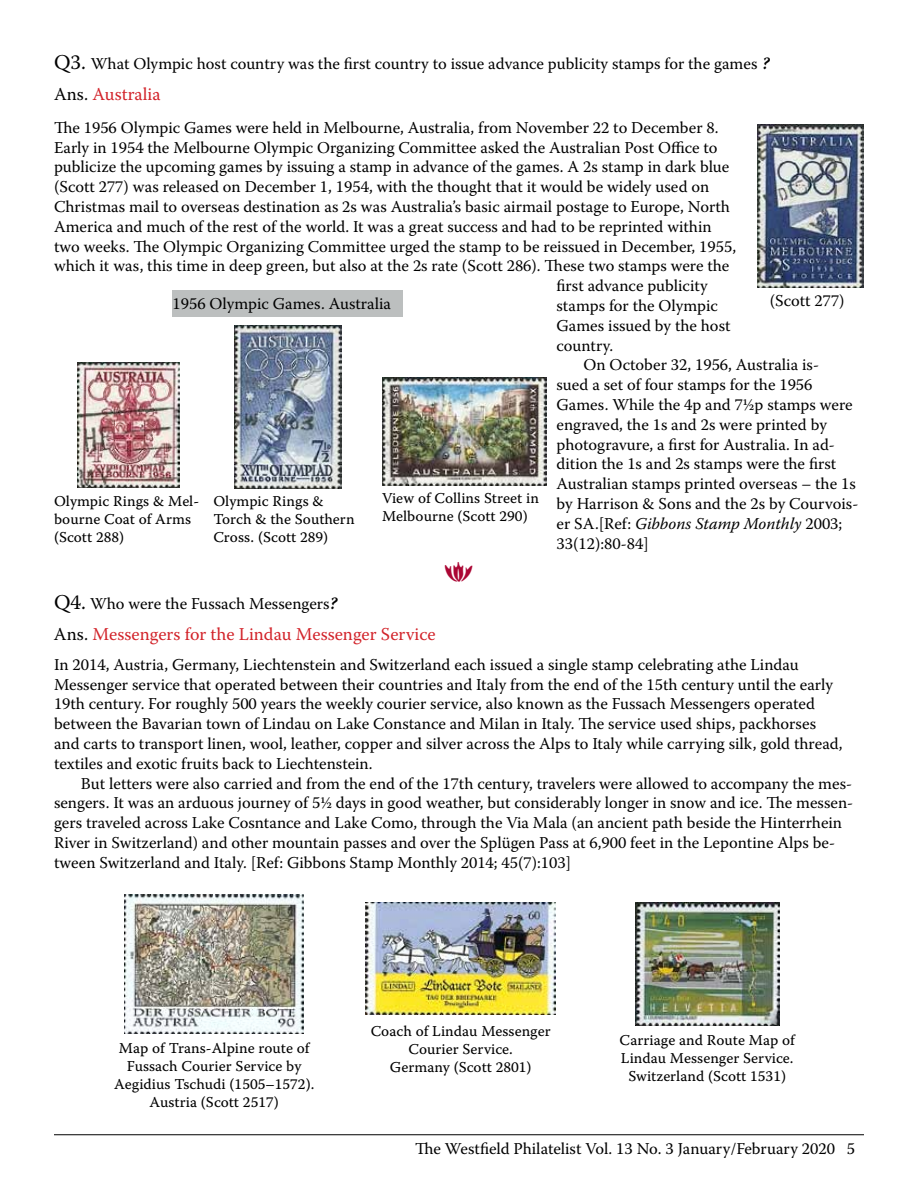
<style>
.page{position:relative;width:918px;height:1188px;background:#fff}
.page>*{position:absolute;margin:0;border:0;box-sizing:border-box;transform-origin:0 0}
.t1{font:18px "Warnock Pro";color:#d2232a}
.t2{font:16.5px/19.8px "Warnock Pro";color:#000}
.t3{font:italic 16.5px "Warnock Pro";color:#000}
.t4{font:15px/18px "Warnock Pro Capt";color:#000}
.s1{font-size:21px}
.s2{font-weight:600;font-style:italic;font-size:18px}
.s3{color:#000}
.s4{font-style:normal}
</style>
<div class="page">
<hr style="left:54px;top:1134px;width:810px;height:1px;background:#000">
<img style="left:757px;top:124px;width:107px;height:163px">
<img style="left:78px;top:363px;width:101px;height:124px">
<img style="left:235px;top:325px;width:106px;height:163px">
<img style="left:382px;top:377px;width:164px;height:109px">
<div style="left:173px;top:290px;width:230px;height:27px;background:#bcbfbf"></div>
<img style="left:125px;top:895px;width:179px;height:139px">
<img style="left:366px;top:902px;width:190px;height:113px">
<img style="left:635px;top:902px;width:144px;height:123px">
<p class="t2" style="left:54px;top:54px;width:717px"><span class="s1">Q3.</span> What Olympic host country was the first country to issue advance publicity stamps for the games <span class="s2">?</span></p>
<p class="t1" style="left:54px;top:83px;width:108px"><span class="s3">Ans.</span> Australia</p>
<p class="t2" style="left:54px;top:117px;width:664px">The 1956 Olympic Games were held in Melbourne, Australia, from November 22 to December 8.</p>
<p class="t2" style="left:54px;top:137px;width:665px">Early in 1954 the Melbourne Olympic Organizing Committee asked the Australian Post Office to</p>
<p class="t2" style="left:54px;top:157px;width:677px">publicize the upcoming games by issuing a stamp in advance of the games. A 2s stamp in dark blue</p>
<p class="t2" style="left:54px;top:177px;width:657px">(Scott 277) was released on December 1, 1954, with the thought that it would be widely used on</p>
<p class="t2" style="left:54px;top:196px;width:678px">Christmas mail to overseas destination as 2s was Australia’s basic airmail postage to Europe, North</p>
<p class="t2" style="left:54px;top:216px;width:659px">America and much of the rest of the world. It was a great success and had to be reprinted within</p>
<p class="t2" style="left:54px;top:236px;width:684px">two weeks. The Olympic Organizing Committee urged the stamp to be reissued in December, 1955,</p>
<p class="t2" style="left:54px;top:256px;width:677px">which it was, this time in deep green, but also at the 2s rate (Scott 286). These two stamps were the</p>
<p class="t2" style="left:557px;top:276px;width:153px">first advance publicity</p>
<p class="t2" style="left:557px;top:295px;width:163px">stamps for the Olympic</p>
<p class="t2" style="left:557px;top:315px;width:176px">Games issued by the host</p>
<p class="t2" style="left:557px;top:335px;width:57px">country.</p>
<p class="t2" style="left:584px;top:355px;width:237px">On October 32, 1956, Australia is-</p>
<p class="t2" style="left:557px;top:375px;width:257px">sued a set of four stamps for the 1956</p>
<p class="t2" style="left:557px;top:394px;width:298px">Games. While the 4p and 7½p stamps were</p>
<p class="t2" style="left:557px;top:414px;width:272px">engraved, the 1s and 2s were printed by</p>
<p class="t2" style="left:557px;top:434px;width:280px">photogravure, a first for Australia. In ad-</p>
<p class="t2" style="left:557px;top:454px;width:281px">dition the 1s and 2s stamps were the first</p>
<p class="t2" style="left:557px;top:474px;width:301px">Australian stamps printed overseas – the 1s</p>
<p class="t2" style="left:557px;top:493px;width:304px">by Harrison &amp; Sons and the 2s by Courvois-</p>
<p class="t3" style="left:557px;top:513px;width:287px"><span class="s4">er SA.[Ref:</span> Gibbons Stamp Monthly <span class="s4">2003;</span></p>
<p class="t2" style="left:557px;top:533px;width:94px">33(12):80-84]</p>
<p class="t2" style="left:770px;top:291px;width:76px">(Scott 277)</p>
<p class="t2" style="left:173px;top:294px;width:220px">1956 Olympic Games. Australia</p>
<p class="t4" style="left:54px;top:491px;width:147px">Olympic Rings &amp; Mel&shy;bourne Coat of Arms (Scott 288)</p>
<p class="t4" style="left:213px;top:491px;width:143px">Olympic Rings &amp;<br>Torch &amp; the Southern<br>Cross. (Scott 289)</p>
<p class="t4" style="left:382px;top:489px;width:158px">View of Collins Street in<br>Melbourne (Scott 290)</p>
<p class="t2" style="left:54px;top:594px;width:285px"><span class="s1">Q4.</span> Who were the Fussach Messengers<span class="s2">?</span></p>
<p class="t1" style="left:54px;top:623px;width:383px"><span class="s3">Ans.</span> Messengers for the Lindau Messenger Service</p>
<p class="t2" style="left:54px;top:654px;width:790px">In 2014, Austria, Germany, Liechtenstein and Switzerland each issued a single stamp celebrating athe Lindau Messenger service that operated between their countries and Italy from the end of the 15th century until the early 19th century. For roughly 500 years the weekly courier service, also known as the Fussach Messengers operated between the Bavarian town of Lindau on Lake Constance and Milan in Italy. The service used ships, packhorses and carts to transport linen, wool, leather, copper and silver across the Alps to Italy while carrying silk, gold thread, textiles and exotic fruits back to Liechtenstein.</p>
<p class="t2" style="left:54px;top:773px;width:801px;text-indent:27px">But letters were also carried and from the end of the 17th century, travelers were allowed to accompany the mes&shy;sengers. It was an arduous journey of 5½ days in good weather, but considerably longer in snow and ice. The messen&shy;gers traveled across Lake Cosntance and Lake Como, through the Via Mala (an ancient path beside the Hinterrhein River in Switzerland) and other mountain passes and over the Splügen Pass at 6,900 feet in the Lepontine Alps be&shy;tween Switzerland and Italy. [Ref: Gibbons Stamp Monthly 2014; 45(7):103]</p>
<p class="t4" style="left:114px;top:1039px;width:202px;text-align:center">Map of Trans-Alpine route of<br>Fussach Courier Service by<br>Aegidius Tschudi (1505–1572).<br>Austria (Scott 2517)</p>
<p class="t4" style="left:371px;top:1022px;width:182px;text-align:center">Coach of Lindau Messenger<br>Courier Service.<br>Germany (Scott 2801)</p>
<p class="t4" style="left:620px;top:1031px;width:177px;text-align:center">Carriage and Route Map of<br>Lindau Messenger Service.<br>Switzerland (Scott 1531)</p>
<p class="t2" style="left:415px;top:1138px;width:441px">The Westfield Philatelist Vol. 13 No. 3 January/February 2020 5</p>
</div>
